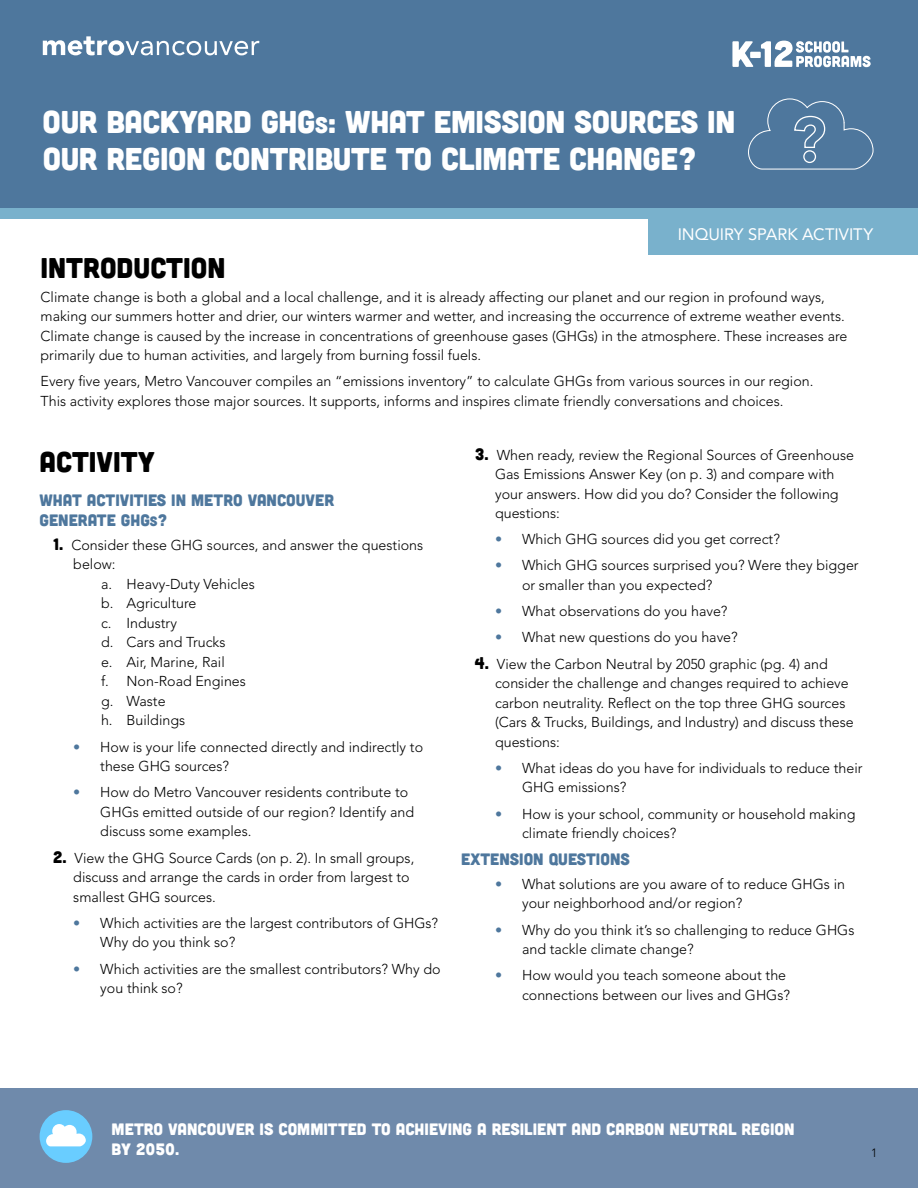
<style>
.page{position:relative;width:918px;height:1188px;background:#fff}
.page>*{position:absolute;margin:0;border:0;box-sizing:border-box;transform-origin:0 0}
.t1{font:31.5px/37.8px "Cubano";letter-spacing:-.01em;color:#fff}
.t2{font:28.5px "Cubano";color:#000}
.t3{font:16.5px/19.8px "Cubano";color:#fff}
.t4{font:16.5px/19.8px "Cubano";color:#4e779d}
.t5{font:16.5px "Avenir LT Std";letter-spacing:-.005em;color:#fff}
.t6{font:300 14.25px/19.5px "Avenir LT Std";color:#000}
.t7{font:300 12px "Avenir LT Std";color:#000}
.s1{font-size:22.5px}
.s2{font-size:13.5px}
.s3{font-family:"Cubano";font-weight:400;font-size:16.5px}
.s4{color:#4e779d}
</style>
<div class="page">
<div style="left:0;top:1089px;width:918px;height:99px;background:#6f8aab"></div>
<div style="left:40px;top:1110px;width:52px;height:53px;background:#69cdff;border-radius:50%"></div>
<svg style="left:46px;top:1124px;width:40px;height:22px"></svg>
<div style="left:0;top:202px;width:918px;height:16px;background:#79b1cc"></div>
<div style="left:0;top:0;width:918px;height:207px;background:#4e779d"></div>
<svg style="left:43px;top:36px;width:216px;height:19px"></svg>
<svg style="left:748px;top:98px;width:126px;height:72px"></svg>
<div style="left:648px;top:218px;width:270px;height:36px;background:#79b1cc"></div>
<svg style="left:732px;top:41px;width:22px;height:26px"></svg>
<div style="left:750px;top:52px;width:11px;height:6px;background:#fff"></div>
<svg style="left:761px;top:41px;width:110px;height:26px"></svg>
<h1 class="t1" style="left:43px;top:101px;width:694px">OUR BACKYARD GHG<span class="s1">S</span>: WHAT EMISSION SOURCES IN<br>OUR REGION CONTRIBUTE TO CLIMATE CHANGE?</h1>
<p class="t5" style="left:678px;top:224px;width:197px">INQUIRY SPARK ACTIVITY</p>
<h2 class="t2" style="left:41px;top:249px;width:186px">INTRODUCTION</h2>
<p class="t6" style="left:41px;top:287px;width:808px">Climate change is both a global and a local challenge, and it is already affecting our planet and our region in profound ways, making our summers hotter and drier, our winters warmer and wetter, and increasing the occurrence of extreme weather events.<br>Climate change is caused by the increase in concentrations of greenhouse gases (GHGs) in the atmosphere. These increases are primarily due to human activities, and largely from burning fossil fuels.</p>
<p class="t6" style="left:41px;top:372px;width:774px">Every five years, Metro Vancouver compiles an “emissions inventory” to calculate GHGs from various sources in our region.<br>This activity explores those major sources. It supports, informs and inspires climate friendly conversations and choices.</p>
<h2 class="t2" style="left:40px;top:443px;width:117px">ACTIVITY</h2>
<p class="t4" style="left:40px;top:490px;width:296px">WHAT ACTIVITIES IN METRO VANCOUVER<br>GENERATE GHG<span class="s2">S</span>?</p>
<p class="t6" style="left:53px;top:535px;width:372px"><span class="s3">1.</span> Consider these GHG sources, and answer the questions</p>
<p class="t6" style="left:73px;top:555px;width:44px">below:</p>
<p class="t6" style="left:101px;top:574px;width:155px">a. Heavy-Duty Vehicles</p>
<p class="t6" style="left:101px;top:594px;width:97px">b. Agriculture</p>
<p class="t6" style="left:101px;top:613px;width:77px">c. Industry</p>
<p class="t6" style="left:101px;top:633px;width:126px">d. Cars and Trucks</p>
<p class="t6" style="left:101px;top:652px;width:125px">e. Air, Marine, Rail</p>
<p class="t6" style="left:101px;top:672px;width:146px">f. Non-Road Engines</p>
<p class="t6" style="left:101px;top:691px;width:66px">g. Waste</p>
<p class="t6" style="left:101px;top:711px;width:86px">h. Buildings</p>
<p class="t6" style="left:100px;top:737px;width:324px;text-indent:-27px"><span class="s4">•</span> How is your life connected directly and indirectly to these GHG sources?</p>
<p class="t6" style="left:100px;top:783px;width:315px;text-indent:-27px"><span class="s4">•</span> How do Metro Vancouver residents contribute to<br>GHGs emitted outside of our region? Identify and discuss some examples.</p>
<p class="t6" style="left:73px;top:848px;width:343px;text-indent:-20px"><span class="s3">2.</span> View the GHG Source Cards (on p. 2). In small groups, discuss and arrange the cards in order from largest to smallest GHG sources.</p>
<p class="t6" style="left:100px;top:913px;width:339px;text-indent:-27px"><span class="s4">•</span> Which activities are the largest contributors of GHGs?<br>Why do you think so?</p>
<p class="t6" style="left:100px;top:959px;width:342px;text-indent:-27px"><span class="s4">•</span> Which activities are the smallest contributors? Why do you think so?</p>
<p class="t6" style="left:495px;top:445px;width:360px;text-indent:-20px"><span class="s3">3.</span> When ready, review the Regional Sources of Greenhouse Gas Emissions Answer Key (on p. 3) and compare with your answers. How did you do? Consider the following questions:</p>
<p class="t6" style="left:495px;top:530px;width:286px"><span class="s4">•</span> Which GHG sources did you get correct?</p>
<p class="t6" style="left:522px;top:556px;width:338px;text-indent:-27px"><span class="s4">•</span> Which GHG sources surprised you? Were they bigger or smaller than you expected?</p>
<p class="t6" style="left:495px;top:602px;width:234px"><span class="s4">•</span> What observations do you have?</p>
<p class="t6" style="left:495px;top:628px;width:244px"><span class="s4">•</span> What new questions do you have?</p>
<p class="t6" style="left:495px;top:654px;width:360px;text-indent:-20px"><span class="s3">4.</span> View the Carbon Neutral by 2050 graphic (pg. 4) and consider the challenge and changes required to achieve carbon neutrality. Reflect on the top three GHG sources (Cars &amp; Trucks, Buildings, and Industry) and discuss these questions:</p>
<p class="t6" style="left:522px;top:758px;width:342px;text-indent:-27px"><span class="s4">•</span> What ideas do you have for individuals to reduce their<br>GHG emissions?</p>
<p class="t6" style="left:522px;top:804px;width:335px;text-indent:-27px"><span class="s4">•</span> How is your school, community or household making climate friendly choices?</p>
<p class="t4" style="left:461px;top:848px;width:170px">EXTENSION QUESTIONS</p>
<p class="t6" style="left:522px;top:874px;width:324px;text-indent:-27px"><span class="s4">•</span> What solutions are you aware of to reduce GHGs in your neighborhood and/or region?</p>
<p class="t6" style="left:522px;top:920px;width:334px;text-indent:-27px"><span class="s4">•</span> Why do you think it’s so challenging to reduce GHGs and tackle climate change?</p>
<p class="t6" style="left:495px;top:966px;width:296px;text-align:right"><span class="s4">•</span> How would you teach someone about the connections between our lives and GHGs?</p>
<p class="t3" style="left:112px;top:1119px;width:684px">METRO VANCOUVER IS COMMITTED TO ACHIEVING A RESILIENT AND CARBON NEUTRAL REGION<br>BY 2050.</p>
<p class="t7" style="left:871px;top:1145px;width:8px">1</p>
</div>
